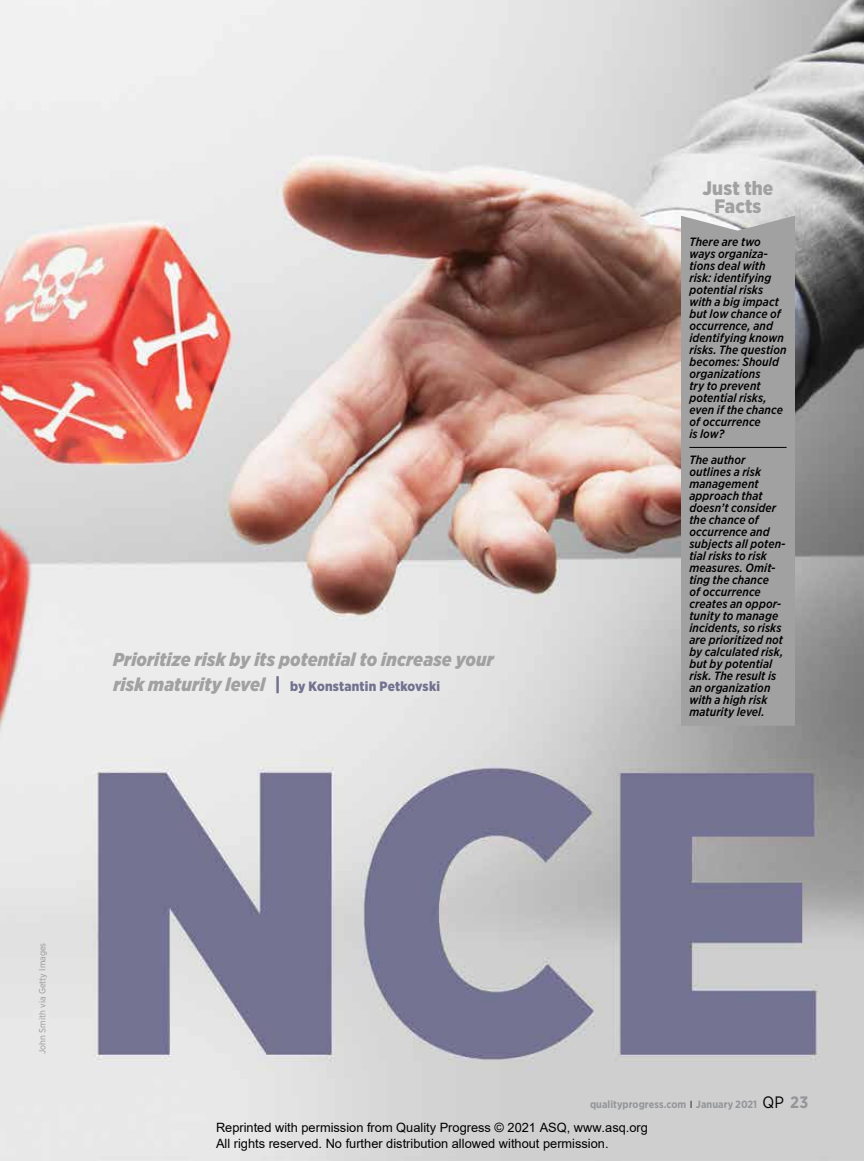
<style>
.page{position:relative;width:864px;height:1161px;background:#fff}
.page>*{position:absolute;margin:0;border:0;box-sizing:border-box;transform-origin:0 0}
.t1{font:900 19.5px/18px "Gotham Narrow";letter-spacing:.01em;color:#a2a1a1;text-align:center}
.t2{font:italic 900 18.75px "Gotham Narrow";letter-spacing:.005em;color:#a2a1a1}
.t3{font:900 13.5px "Gotham Narrow";letter-spacing:.015em;color:#727290}
.t4{font:12.75px/15.5px "Arial";color:#000}
.t5{font:italic 500 12px/12px "Gotham Narrow";letter-spacing:.005em;color:#000}
.t6{font:700 10.5px "Gotham Narrow";letter-spacing:.005em;color:#939598}
.t7{font:9px "Gotham Narrow";color:#939598}
.s1{font-style:italic;font-size:18.75px;color:#a2a1a1}
.s2{font-size:18.75px}
.s3{color:#000}
.s4{font-weight:400;font-size:16.5px;color:#000}
.s5{font-size:16.5px}
</style>
<div class="page">
<img style="left:0;top:0;width:864px;height:1161px">
<div style="left:681px;top:216px;width:114px;height:510px;background:#a2a1a1"></div>
<hr style="left:689px;top:447px;width:98px;height:1px;background:#000">
<h2 class="t2" style="left:113px;top:647px;width:382px">Prioritize risk by its potential to increase your</h2>
<p class="t3" style="left:114px;top:678px;width:328px"><span class="s1">risk maturity level</span> <span class="s2">|</span> by Konstantin Petkovski</p>
<h1 class="t1" style="left:703px;top:179px;width:72px">Just the<br>Facts</h1>
<p class="t5" style="left:689px;top:236px;width:99px">There are two ways organiza&shy;tions deal with risk: identifying potential risks with a big impact but low chance of occurrence, and identifying known risks. The question becomes: Should organizations<br>try to prevent potential risks, even if the chance of occurrence<br>is low?</p>
<p class="t5" style="left:689px;top:453px;width:98px">The author outlines a risk management approach that doesn’t consider the chance of occurrence and subjects all poten&shy;tial risks to risk measures. Omit&shy;ting the chance<br>of occurrence creates an oppor&shy;tunity to manage incidents, so risks are prioritized not by calculated risk, but by potential risk. The result is an organization with a high risk maturity level.</p>
<p class="t7" style="left:37px;top:1054px;width:113px;rotate:-90deg">John Smith via Getty Images</p>
<p class="t6" style="left:590px;top:1098px;width:220px">qualityprogress.com <span class="s3">❘</span> January 2021 <span class="s4">QP</span> <span class="s5">23</span></p>
<p class="t4" style="left:216px;top:1120px;width:433px">Reprinted with permission from Quality Progress © 2021 ASQ, www.asq.org<br>All rights reserved. No further distribution allowed without permission.</p>
</div>
